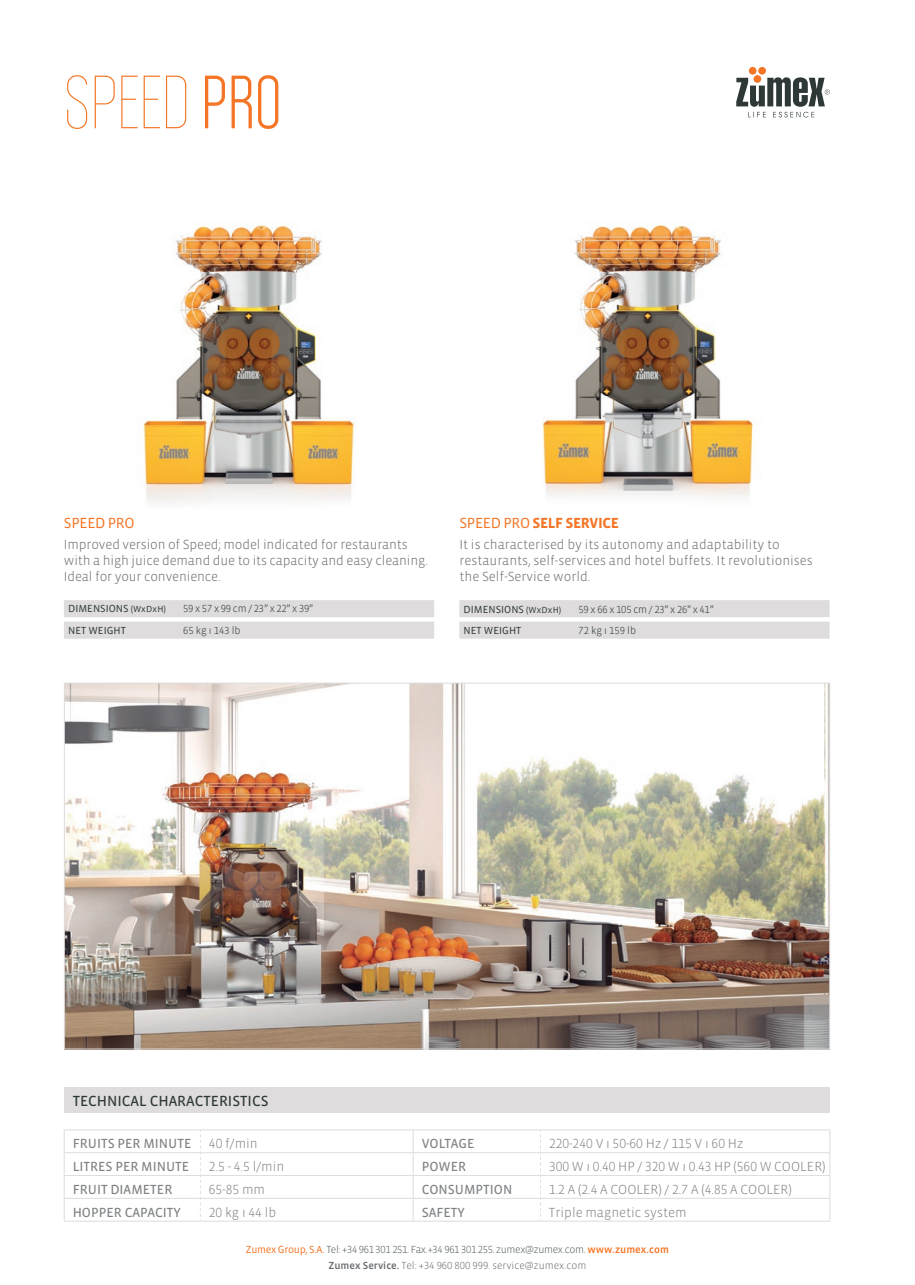
<style>
.page{position:relative;width:915px;height:1285px;background:#fff}
.page>*{position:absolute;margin:0;border:0;box-sizing:border-box;transform-origin:0 0}
.t1{font:300 65.7px "Politica";color:#f47525}
.t2{font:15px "Vista Sans Reg";color:#2e3937}
.t3{font:700 15px "Vista Sans";letter-spacing:-.025em;color:#f47525}
.t4{font:15px "Vista Sans";letter-spacing:-.025em;color:#f47525}
.t5{font:300 13.5px/16.2px "Vista Sans";letter-spacing:-.01em;color:#6a6d71}
.t6{font:300 13.5px "Vista Sans";color:#808385}
.t7{font:13.5px "Vista Sans Reg";color:#808385}
.t8{font:300 13.5px "Vista Sans Alt";color:#808385}
.t9{font:300 10.5px/16.5px "Vista Sans";letter-spacing:-.03em;color:#535f5b;text-align:center}
.t10{font:300 10.5px "Vista Sans Alt";letter-spacing:-.02em;color:#2e3937}
.t11{font:10.5px "Vista Sans";color:#2e3937}
.s1{font-weight:400}
.s2{font-size:9px}
.s3{font-family:"Vista Sans"}
.s4{font-family:"Vista Sans Alt"}
.s5{font-weight:400;color:#f47525}
.s6{font-family:"Vista Sans Med";font-weight:400;color:#f47525}
.s7{font-family:"Vista Sans Med";font-weight:400;color:#6a6d71}
.s8{color:#6a6d71}
.s9{font-family:"Vista Sans Alt";color:#6a6d71}
</style>
<div class="page">
<svg style="left:736px;top:67px;width:93px;height:50px"></svg>
<div style="left:64px;top:1087px;width:765px;height:25px;background:#dedcdc"></div>
<hr style="left:64px;top:1129px;width:136px;height:1px;background:#dedcdc">
<hr style="left:200px;top:1129px;width:213px;height:1px;background:#dedcdc">
<hr style="left:413px;top:1129px;width:127px;height:1px;background:#dedcdc">
<hr style="left:540px;top:1129px;width:290px;height:1px;background:#dedcdc">
<hr style="left:64px;top:1152px;width:136px;height:1px;background:#dedcdc">
<hr style="left:201px;top:1152px;width:212px;height:1px;background:#dedcdc">
<hr style="left:413px;top:1152px;width:127px;height:1px;background:#dedcdc">
<hr style="left:540px;top:1152px;width:290px;height:1px;background:#dedcdc">
<hr style="left:64px;top:1174px;width:136px;height:1px;background:#dedcdc">
<hr style="left:201px;top:1174px;width:212px;height:1px;background:#dedcdc">
<hr style="left:413px;top:1174px;width:127px;height:1px;background:#dedcdc">
<hr style="left:540px;top:1174px;width:290px;height:1px;background:#dedcdc">
<hr style="left:64px;top:1197px;width:136px;height:1px;background:#dedcdc">
<svg style="left:64px;top:1129px;width:1px;height:91px"></svg>
<hr style="left:201px;top:1197px;width:212px;height:1px;background:#dedcdc">
<hr style="left:413px;top:1197px;width:127px;height:1px;background:#dedcdc">
<hr style="left:540px;top:1197px;width:290px;height:1px;background:#dedcdc">
<svg style="left:829px;top:1129px;width:1px;height:91px"></svg>
<hr style="left:64px;top:1220px;width:136px;height:1px;background:#dedcdc">
<hr style="left:200px;top:1220px;width:213px;height:1px;background:#dedcdc">
<hr style="left:413px;top:1220px;width:127px;height:1px;background:#dedcdc">
<hr style="left:540px;top:1220px;width:290px;height:1px;background:#dedcdc">
<svg style="left:200px;top:1129px;width:1px;height:91px"></svg>
<svg style="left:540px;top:1129px;width:1px;height:91px"></svg>
<svg style="left:412px;top:1129px;width:1px;height:91px"></svg>
<img style="left:143px;top:225px;width:211px;height:278px">
<svg style="left:64px;top:600px;width:370px;height:38px;background:#e2e0e0"></svg>
<img style="left:542px;top:225px;width:212px;height:272px">
<svg style="left:459px;top:600px;width:370px;height:38px;background:#e2e0e0"></svg>
<img style="left:66px;top:684px;width:761px;height:362px">
<h1 class="t1" style="left:64px;top:61px;width:219px">SPEED <span class="s1">PRO</span></h1>
<p class="t4" style="left:64px;top:515px;width:72px">SPEED PRO</p>
<p class="t5" style="left:64px;top:536px;width:365px">Improved version of Speed; model indicated for restaurants with a high juice demand due to its capacity and easy cleaning.<br>Ideal for your convenience.</p>
<p class="t11" style="left:68px;top:603px;width:99px">DIMENSIONS <span class="s2">(WxDxH)</span></p>
<p class="t10" style="left:183px;top:603px;width:131px">59 x 57 x 99 c<span class="s3">m /</span> 23” x 22” x 39”</p>
<p class="t11" style="left:68px;top:624px;width:59px">NET WEIGHT</p>
<p class="t10" style="left:183px;top:624px;width:59px">65 <span class="s3">kg ı</span> 143 <span class="s3">lb</span></p>
<p class="t3" style="left:459px;top:515px;width:161px"><span class="s1">SPEED PRO</span> SELF SERVICE</p>
<p class="t5" style="left:459px;top:536px;width:355px">It is characterised by its autonomy and adaptability to restaurants, self-services and hotel buffets. It revolutionises the Self-Service world.</p>
<p class="t11" style="left:463px;top:603px;width:99px">DIMENSIONS <span class="s2">(WxDxH)</span></p>
<p class="t10" style="left:578px;top:603px;width:136px">59 x 66 x 105 <span class="s3">cm /</span> 23” x 26” x 41”</p>
<p class="t11" style="left:463px;top:625px;width:59px">NET WEIGHT</p>
<p class="t10" style="left:578px;top:625px;width:59px">72 <span class="s3">kg ı</span> 159 <span class="s3">lb</span></p>
<p class="t2" style="left:73px;top:1092px;width:197px">TECHNICAL CHARACTERISTICS</p>
<p class="t7" style="left:73px;top:1136px;width:120px">FRUITS PER MINUTE</p>
<p class="t6" style="left:209px;top:1136px;width:50px"><span class="s4">40</span> f/min</p>
<p class="t7" style="left:421px;top:1136px;width:54px">VOLTAGE</p>
<p class="t8" style="left:549px;top:1136px;width:196px">220-240 <span class="s3">V ı</span> 50-60 <span class="s3">Hz /</span> 115 <span class="s3">V ı</span> 60 <span class="s3">Hz</span></p>
<p class="t7" style="left:73px;top:1159px;width:118px">LITRES PER MINUTE</p>
<p class="t8" style="left:209px;top:1159px;width:77px">2.5 - 4.5 <span class="s3">l/min</span></p>
<p class="t7" style="left:421px;top:1159px;width:46px">POWER</p>
<p class="t6" style="left:549px;top:1159px;width:278px"><span class="s4">300</span> W ı <span class="s4">0.40</span> HP / <span class="s4">320</span> W ı <span class="s4">0.43</span> HP (<span class="s4">560</span> W COOLER)</p>
<p class="t7" style="left:73px;top:1182px;width:101px">FRUIT DIAMETER</p>
<p class="t8" style="left:209px;top:1182px;width:58px">65-85 <span class="s3">mm</span></p>
<p class="t7" style="left:421px;top:1182px;width:92px">CONSUMPTION</p>
<p class="t6" style="left:548px;top:1182px;width:244px"><span class="s4">1.2</span> A (<span class="s4">2.4</span> A COOLER) / <span class="s4">2.7</span> A (<span class="s4">4.85</span> A COOLER)</p>
<p class="t7" style="left:73px;top:1205px;width:110px">HOPPER CAPACITY</p>
<p class="t6" style="left:209px;top:1205px;width:69px"><span class="s4">20</span> kg ı <span class="s4">44</span> lb</p>
<p class="t7" style="left:421px;top:1205px;width:45px">SAFETY</p>
<p class="t6" style="left:548px;top:1205px;width:139px">Triple magnetic system</p>
<p class="t9" style="left:246px;top:1240px;width:424px"><span class="s5">Zumex Group, S.A.</span> Tel: <span class="s4">+34 961 301 251</span>. Fax.<span class="s4">+34 961 301 255</span>. zumex@zumex.com. <span class="s6">www.zumex.com<br></span><span class="s7">Zumex Service.</span> <span class="s8">Tel:</span> <span class="s9">+34 960 800 999.</span> <span class="s8">service@zumex.com</span></p>
</div>
